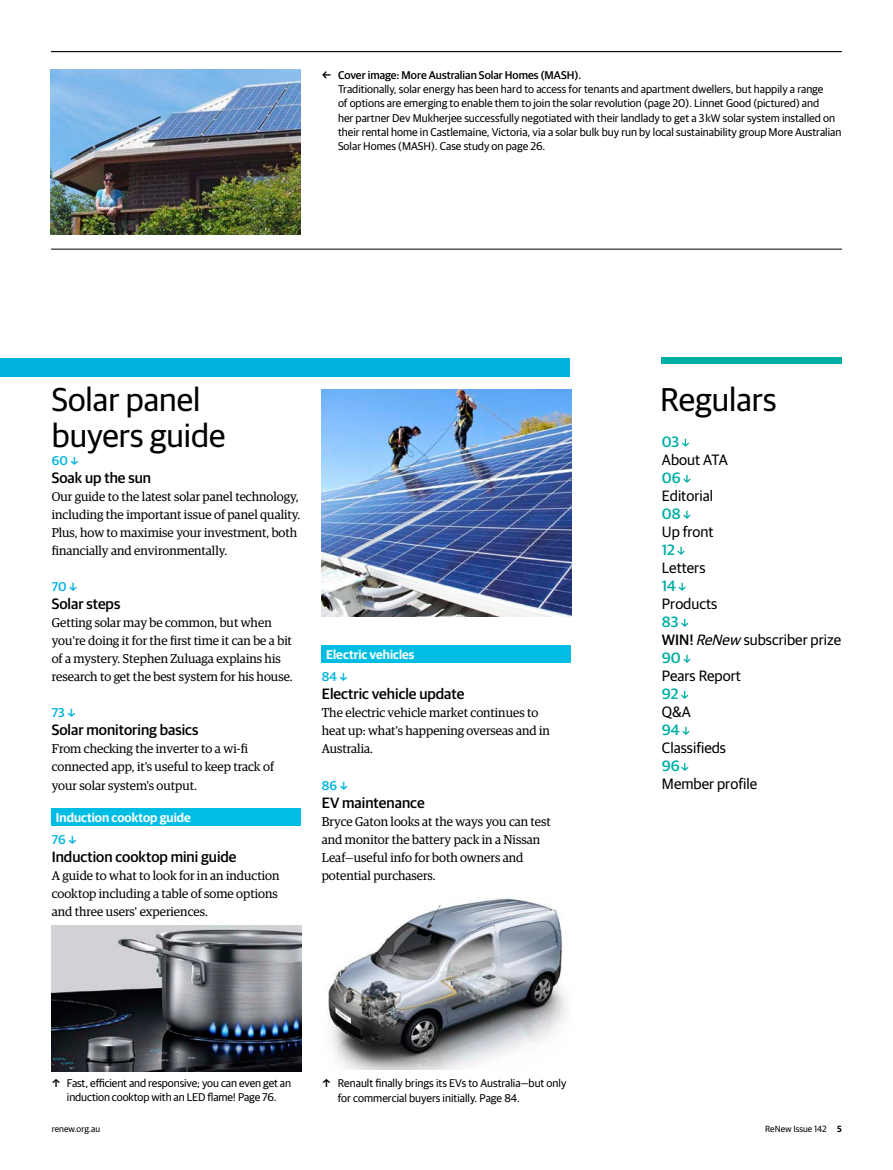
<style>
.page{position:relative;width:893px;height:1170px;background:#fff}
.page>*{position:absolute;margin:0;border:0;box-sizing:border-box;transform-origin:0 0}
.t1{font:33px/36px "Guardian Sans";color:#000}
.t2{font:15px/18px "Guardian Sans";color:#000}
.t3{font:500 15px "Guardian Sans";color:#000}
.FIRST_PARA{font:12.75px/18px "Guardian Egyp";color:#000}
.t4{font:600 12.75px "Guardian Sans";color:#fff}
.FIRST_PARA-2{font:500 12.75px "Guardian Sans";color:#00b3df}
.t5{font:11.25px/14.2px "Guardian Sans";color:#000}
.BODY{font:9px "Guardian Sans";color:#000}
.s1{font-weight:500}
.s2{font-weight:500;color:#00afa4}
.s3{font-style:italic}
.s4{font-weight:600}
</style>
<div class="page">
<hr style="left:51px;top:51px;width:791px;height:1px;background:#000">
<hr style="left:51px;top:249px;width:791px;height:1px;background:#000">
<svg style="left:682px;top:438px;width:7px;height:9px"></svg>
<svg style="left:683px;top:474px;width:8px;height:9px"></svg>
<svg style="left:683px;top:510px;width:8px;height:9px"></svg>
<svg style="left:677px;top:546px;width:8px;height:9px"></svg>
<svg style="left:678px;top:582px;width:8px;height:9px"></svg>
<svg style="left:681px;top:618px;width:7px;height:9px"></svg>
<svg style="left:683px;top:654px;width:8px;height:9px"></svg>
<svg style="left:681px;top:690px;width:7px;height:9px"></svg>
<svg style="left:682px;top:726px;width:8px;height:9px"></svg>
<svg style="left:681px;top:762px;width:7px;height:9px"></svg>
<div style="left:662px;top:357px;width:180px;height:6px;background:#00afa4"></div>
<div style="left:52px;top:807px;width:249px;height:18px;background:#00bee3"></div>
<div style="left:0;top:358px;width:570px;height:18px;background:#00b3df"></div>
<img style="left:328px;top:897px;width:238px;height:172px">
<img style="left:52px;top:925px;width:249px;height:146px">
<div style="left:322px;top:645px;width:249px;height:18px;background:#00bee3"></div>
<img style="left:322px;top:389px;width:249px;height:228px">
<img style="left:51px;top:69px;width:249px;height:165px">
<p class="t5" style="left:338px;top:67px;width:505px"><span class="s1">Cover image: More Australian Solar Homes (MASH).<br></span>Traditionally, solar energy has been hard to access for tenants and apartment dwellers, but happily a range<br>of options are emerging to enable them to join the solar revolution (page 20). Linnet Good (pictured) and<br>her partner Dev Mukherjee successfully negotiated with their landlady to get a 3 kW solar system installed on their rental home in Castlemaine, Victoria, via a solar bulk buy run by local sustainability group More Australian Solar Homes (MASH). Case study on page 26.</p>
<h1 class="t1" style="left:52px;top:379px;width:175px">Solar panel buyers guide</h1>
<p class="FIRST_PARA-2" style="left:52px;top:451px;width:18px">60</p>
<h3 class="t3" style="left:52px;top:467px;width:101px">Soak up the sun</h3>
<p class="FIRST_PARA" style="left:52px;top:487px;width:250px">Our guide to the latest solar panel technology, including the important issue of panel quality.<br>Plus, how to maximise your investment, both financially and environmentally.</p>
<p class="FIRST_PARA-2" style="left:52px;top:577px;width:16px">70</p>
<h3 class="t3" style="left:52px;top:593px;width:70px">Solar steps</h3>
<p class="FIRST_PARA" style="left:52px;top:613px;width:243px">Getting solar may be common, but when you're doing it for the first time it can be a bit of a mystery. Stephen Zuluaga explains his research to get the best system for his house.</p>
<p class="FIRST_PARA-2" style="left:52px;top:703px;width:15px">73</p>
<h3 class="t3" style="left:52px;top:719px;width:148px">Solar monitoring basics</h3>
<p class="FIRST_PARA" style="left:52px;top:739px;width:224px">From checking the inverter to a wi-fi connected app, it's useful to keep track of your solar system's output.</p>
<p class="t4" style="left:56px;top:807px;width:136px">Induction cooktop guide</p>
<p class="FIRST_PARA-2" style="left:52px;top:829px;width:15px">76</p>
<h3 class="t3" style="left:52px;top:845px;width:186px">Induction cooktop mini guide</h3>
<p class="FIRST_PARA" style="left:52px;top:865px;width:229px">A guide to what to look for in an induction cooktop including a table of some options and three users' experiences.</p>
<p class="t4" style="left:326px;top:645px;width:90px">Electric vehicles</p>
<p class="FIRST_PARA-2" style="left:322px;top:667px;width:17px">84</p>
<h3 class="t3" style="left:322px;top:683px;width:144px">Electric vehicle update</h3>
<p class="FIRST_PARA" style="left:322px;top:703px;width:230px">The electric vehicle market continues to heat up: what's happening overseas and in<br>Australia.</p>
<p class="FIRST_PARA-2" style="left:322px;top:775px;width:17px">86</p>
<h3 class="t3" style="left:322px;top:791px;width:104px">EV maintenance</h3>
<p class="FIRST_PARA" style="left:322px;top:811px;width:231px">Bryce Gaton looks at the ways you can test and monitor the battery pack in a Nissan Leaf—useful info for both owners and potential purchasers.</p>
<p class="t5" style="left:52px;top:1075px;width:241px;text-align:center">□ Fast, efficient and responsive; you can even get an induction cooktop with an LED flame! Page 76.</p>
<p class="t5" style="left:338px;top:1075px;width:230px;text-indent:-16px">□ Renault finally brings its EVs to Australia—but only for commercial buyers initially. Page 84.</p>
<h1 class="t1" style="left:660px;top:379px;width:118px">Regulars</h1>
<h1 class="t2" style="left:662px;top:431px;width:181px"><span class="s2">03<br></span>About ATA<br><span class="s2">06<br></span>Editorial<br><span class="s2">08<br></span>Up front<br><span class="s2">12<br></span>Letters<br><span class="s2">14<br></span>Products<br><span class="s2">83<br></span><span class="s1">WIN!</span><span class="s3">ReNew</span>subscriber prize<br><span class="s2">90<br></span>Pears Report<br><span class="s2">92<br></span>Q&amp;A<br><span class="s2">94<br></span>Classifieds<br><span class="s2">96<br></span>Member profile</h1>
<p class="BODY" style="left:52px;top:1121px;width:50px">renew.org.au</p>
<p class="BODY" style="left:765px;top:1121px;width:78px">ReNew Issue 142 <span class="s4">5</span></p>
</div>
